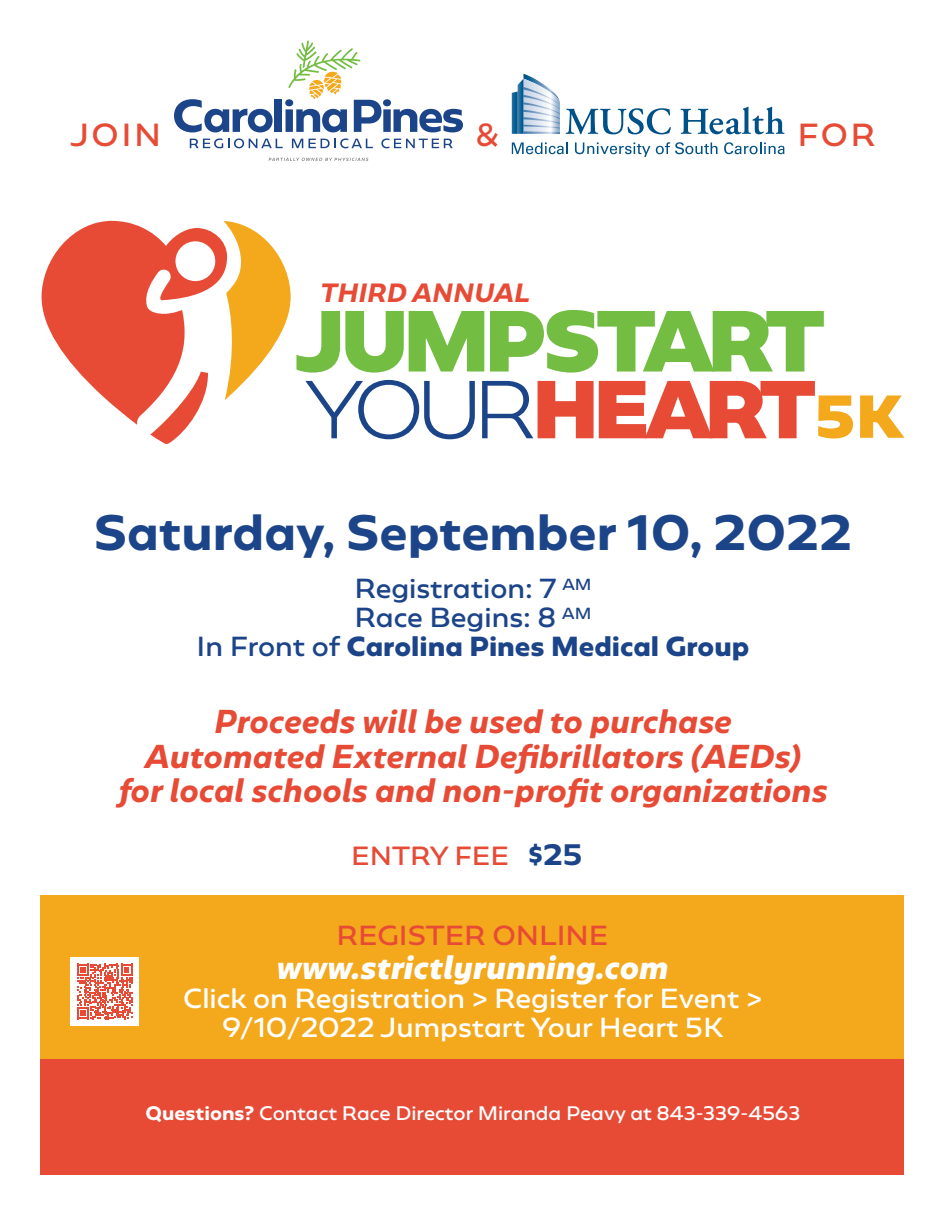
<style>
.page{position:relative;width:945px;height:1215px;background:#fff}
.page>*{position:absolute;margin:0;border:0;box-sizing:border-box;transform-origin:0 0}
.t1{font:700 43.5px "Geometrica";color:#1c4489}
.t2{font:italic 700 28.95px/34.8px "Geometrica";color:#e74b36;text-align:center}
.t3{font:italic 800 28.95px "Geometrica";color:#fff}
.t4{font:27.9px "Geometrica";letter-spacing:.09em;color:#e74b36}
.t5{font:24.15px/29px "Geometrica";color:#fff;text-align:center}
.t6{font:24.15px/29px "Geometrica";color:#1c4489;text-align:center}
.t7{font:24.15px "Geometrica";color:#e74b36}
.t8{font:italic 700 23.1px "Geometrica";color:#e74b36}
.t9{font:23.1px "Geometrica";color:#e74b36}
.t10{font:17.1px "Geometrica";color:#fff}
.s1{font-weight:800}
.s2{font-weight:700;font-size:25.95px;color:#1c4489}
.s3{font-weight:700}
</style>
<div class="page">
<div style="left:40px;top:1059px;width:864px;height:115px;background:#e74b36"></div>
<div style="left:40px;top:896px;width:864px;height:163px;background:#f4a81c"></div>
<svg style="left:190px;top:138px;width:93px;height:10px"></svg>
<svg style="left:292px;top:139px;width:11px;height:9px"></svg>
<svg style="left:309px;top:138px;width:64px;height:10px"></svg>
<svg style="left:381px;top:138px;width:72px;height:10px"></svg>
<svg style="left:174px;top:99px;width:99px;height:33px"></svg>
<div style="left:275px;top:99px;width:7px;height:33px;background:#1c4489"></div>
<svg style="left:285px;top:40px;width:178px;height:92px"></svg>
<svg style="left:269px;top:158px;width:99px;height:3px"></svg>
<svg style="left:512px;top:142px;width:56px;height:12px"></svg>
<svg style="left:575px;top:142px;width:75px;height:15px"></svg>
<svg style="left:656px;top:142px;width:62px;height:12px"></svg>
<svg style="left:724px;top:142px;width:61px;height:12px"></svg>
<svg style="left:512px;top:74px;width:48px;height:60px"></svg>
<svg style="left:566px;top:108px;width:105px;height:26px"></svg>
<svg style="left:680px;top:107px;width:105px;height:27px"></svg>
<svg style="left:860px;top:395px;width:44px;height:43px"></svg>
<svg style="left:42px;top:221px;width:811px;height:223px"></svg>
<div style="left:70px;top:957px;width:69px;height:69px;background:#fff"></div>
<svg style="left:77px;top:964px;width:56px;height:55px"></svg>
<p class="t4" style="left:70px;top:115px;width:92px">JOIN</p>
<p class="t4" style="left:476px;top:115px;width:24px">&amp;</p>
<p class="t4" style="left:798px;top:115px;width:80px">FOR</p>
<p class="t8" style="left:320px;top:277px;width:212px">THIRD ANNUAL</p>
<h1 class="t1" style="left:94px;top:502px;width:760px">Saturday, September 10, 2022</h1>
<p class="t6" style="left:197px;top:573px;width:554px">Registration: 7 <sup>AM<br></sup>Race Begins: 8 <sup>AM<br></sup>In Front of <span class="s1">Carolina Pines Medical Group</span></p>
<p class="t2" style="left:118px;top:704px;width:711px">Proceeds will be used to purchase<br>Automated External Defibrillators (AEDs)<br>for local schools and non-profit organizations</p>
<p class="t9" style="left:351px;top:840px;width:233px">ENTRY FEE <span class="s2">$25</span></p>
<p class="t7" style="left:337px;top:918px;width:273px">REGISTER ONLINE</p>
<p class="t3" style="left:276px;top:947px;width:394px">www.strictlyrunning.com</p>
<p class="t5" style="left:183px;top:984px;width:580px">Click on Registration &gt; Register for Event &gt;<br>9/10/2022 Jumpstart Your Heart 5K</p>
<p class="t10" style="left:146px;top:1101px;width:656px"><span class="s3">Questions?</span> Contact Race Director Miranda Peavy at 843-339-4563</p>
</div>
